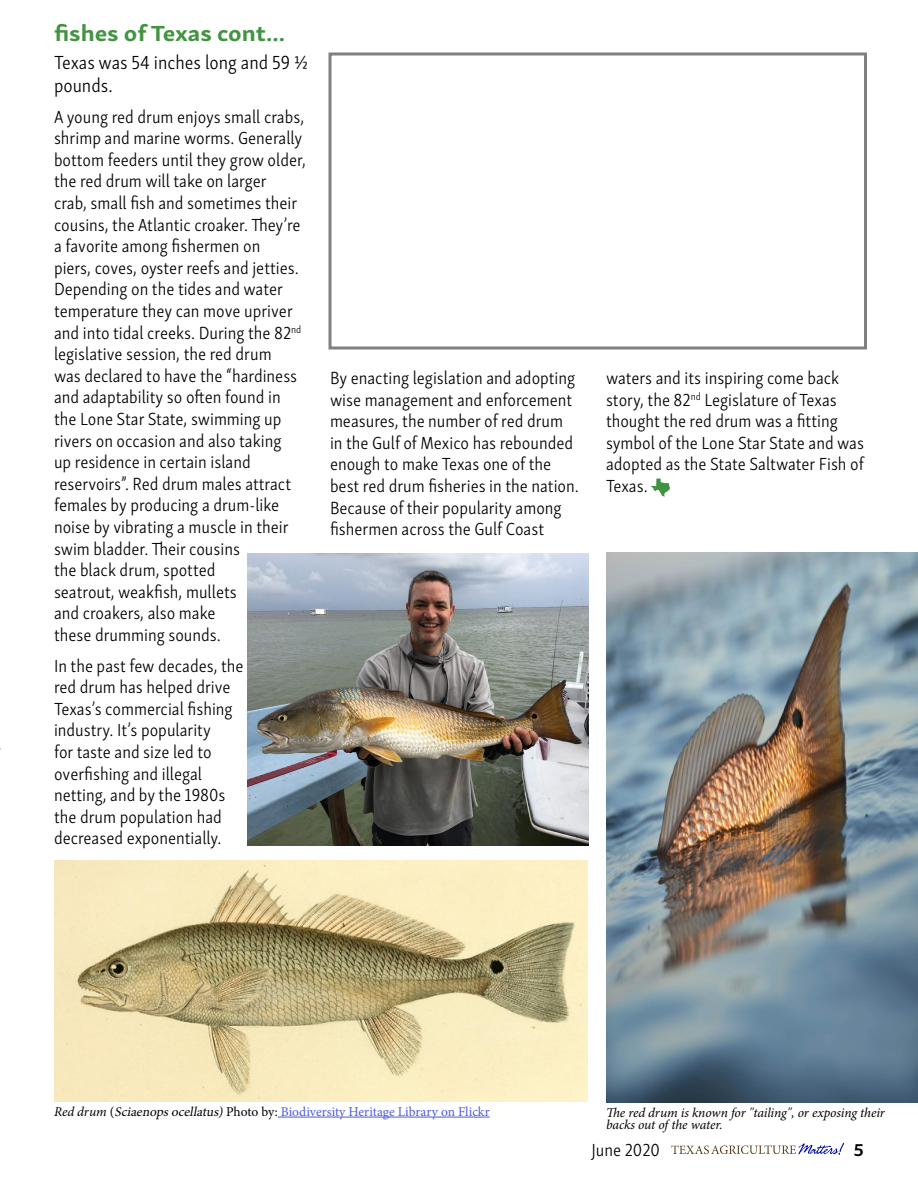
<style>
.page{position:relative;width:918px;height:1188px;background:#fff}
.page>*{position:absolute;margin:0;border:0;box-sizing:border-box;transform-origin:0 0}
.t1{font:700 22.5px "Skolar Sans Latn Ex";color:#439343}
.t2{font:300 19.5px/23.4px "Skolar Sans Latn Cn";color:#000}
.t3{font:300 18px/21.6px "Skolar Sans Latn Cn";color:#000}
.t4{font:600 18px "Basic Gothic Pro";color:#000}
.t5{font:13.5px "Minion Pro";letter-spacing:-.005em;color:#4f5cd6}
.t6{font:italic 13.5px/12px "Minion Pro";letter-spacing:-.01em;color:#000}
.s1{font-style:italic;color:#000}
.s2{color:#000}
</style>
<div class="page">
<div style="left:328px;top:52px;width:539px;height:298px;border:3px solid #808080"></div>
<hr style="left:278px;top:1117px;width:212px;height:1px;background:#4f5cd6">
<img style="left:54px;top:860px;width:534px;height:242px">
<svg style="left:651px;top:478px;width:19px;height:19px"></svg>
<img style="left:606px;top:552px;width:312px;height:551px">
<img style="left:248px;top:554px;width:340px;height:292px">
<svg style="left:671px;top:1142px;width:173px;height:13px"></svg>
<p class="t1" style="left:54px;top:14px;width:233px">fishes of Texas cont...</p>
<p class="t2" style="left:54px;top:49px;width:256px">Texas was 54 inches long and 59 ½ pounds.</p>
<p class="t3" style="left:54px;top:105px;width:253px">A young red drum enjoys small crabs, shrimp and marine worms. Generally bottom feeders until they grow older, the red drum will take on larger<br>crab, small fish and sometimes their cousins, the Atlantic croaker. They’re a favorite among fishermen on<br>piers, coves, oyster reefs and jetties.<br>Depending on the tides and water temperature they can move upriver and into tidal creeks. During the 82<sup>nd </sup>legislative session, the red drum<br>was declared to have the “hardiness and adaptability so often found in the Lone Star State, swimming up rivers on occasion and also taking<br>up residence in certain island reservoirs”. Red drum males attract females by producing a drum-like noise by vibrating a muscle in their swim bladder. Their cousins<br>the black drum, spotted<br>seatrout, weakfish, mullets<br>and croakers, also make<br>these drumming sounds.</p>
<p class="t3" style="left:54px;top:654px;width:191px">In the past few decades, the red drum has helped drive<br>Texas’s commercial fishing industry. It’s popularity<br>for taste and size led to overfishing and illegal netting, and by the 1980s the drum population had decreased exponentially.</p>
<p class="t3" style="left:330px;top:366px;width:250px">By enacting legislation and adopting wise management and enforcement measures, the number of red drum in the Gulf of Mexico has rebounded enough to make Texas one of the best red drum fisheries in the nation.<br>Because of their popularity among fishermen across the Gulf Coast</p>
<p class="t3" style="left:606px;top:366px;width:260px">waters and its inspiring come back story, the 82<sup>nd</sup> Legislature of Texas thought the red drum was a fitting symbol of the Lone Star State and was adopted as the State Saltwater Fish of<br>Texas.</p>
<p class="t5" style="left:54px;top:1102px;width:437px"><span class="s1">Red drum</span> <span class="s2">(</span><span class="s1">Sciaenopsocellatus)</span><span class="s2">Photo by:</span> Biodiversity Heritage Library on Flickr</p>
<p class="t6" style="left:606px;top:1106px;width:280px">The red drum is known for "tailing", or exposing their backs out of the water.</p>
<p class="t3" style="left:591px;top:1138px;width:70px">June 2020</p>
<p class="t4" style="left:853px;top:1140px;width:12px">5</p>
</div>
